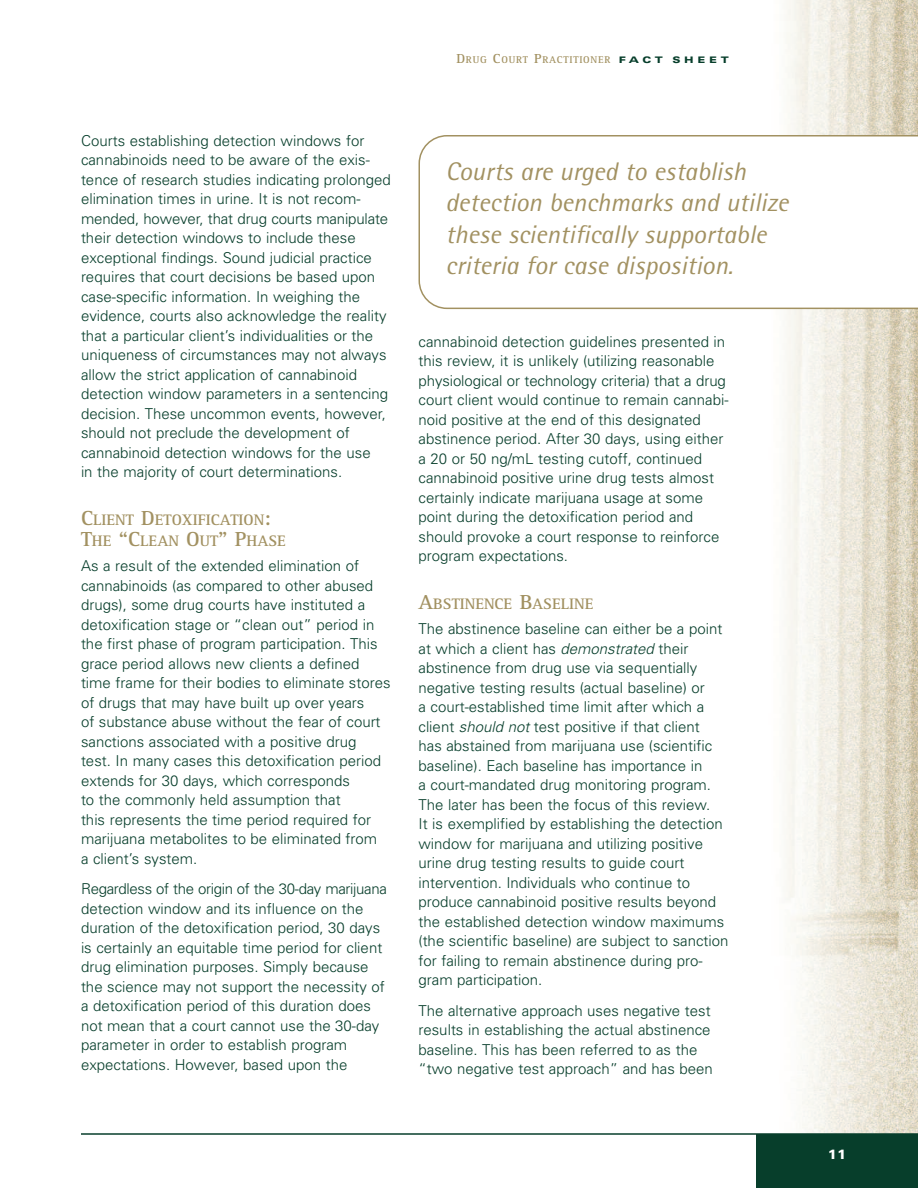
<style>
.page{position:relative;width:918px;height:1188px;background:#fff}
.page>*{position:absolute;margin:0;border:0;box-sizing:border-box;transform-origin:0 0}
.t1{font:italic 25.5px/31.5px "Rotis Semi Sans";color:#a29161}
.t2{font:700 15.75px/21px "Rotis Serif";color:#a29161}
.t3{font:300 15px/19.5px "Univers";color:#073e2b}
.t4{font:900 13.5px "Univers";color:#fff}
.t5{font:700 10.2px "Rotis Serif";letter-spacing:.075em;color:#a29161}
.s1{font-size:13.5px}
.s2{font-family:"Univers";font-weight:900;font-stretch:expanded;font-size:9px;color:#073e2b}
.s3{font-size:21px}
.s4{font-style:italic}
</style>
<div class="page">
<img style="left:756px;top:0;width:162px;height:1133px">
<div style="left:756px;top:1134px;width:162px;height:54px;background:#073e2b"></div>
<hr style="left:81px;top:1133px;width:837px;height:2px;background:#073e2b">
<svg style="left:418px;top:135px;width:500px;height:174px"></svg>
<p class="t5" style="left:456px;top:57px;width:274px"><span class="s1">D</span>RUG <span class="s1">C</span>OURT <span class="s1">P</span>RACTITIONER <span class="s2">F A C T S H E E T</span></p>
<p class="t3" style="left:81px;top:132px;width:311px">Courts establishing detection windows for cannabinoids need to be aware of the exis&shy;tence of research studies indicating prolonged elimination times in urine. It is not recom&shy;mended, however, that drug courts manipulate their detection windows to include these exceptional findings. Sound judicial practice requires that court decisions be based upon case-specific information. In weighing the evidence, courts also acknowledge the reality that a particular client’s individualities or the uniqueness of circumstances may not always allow the strict application of cannabinoid detection window parameters in a sentencing decision. These uncommon events, however, should not preclude the development of cannabinoid detection windows for the use<br>in the majority of court determinations.</p>
<p class="t2" style="left:81px;top:511px;width:206px"><span class="s3">C</span>LIENT <span class="s3">D</span>ETOXIFICATION<span class="s3">:<br>T</span>HE <span class="s3">“C</span>LEAN <span class="s3">O</span>UT<span class="s3">” P</span>HASE</p>
<p class="t3" style="left:81px;top:558px;width:311px">As a result of the extended elimination of cannabinoids (as compared to other abused drugs), some drug courts have instituted a detoxification stage or “clean out” period in the first phase of program participation. This grace period allows new clients a defined time frame for their bodies to eliminate stores of drugs that may have built up over years<br>of substance abuse without the fear of court sanctions associated with a positive drug<br>test. In many cases this detoxification period extends for 30 days, which corresponds<br>to the commonly held assumption that<br>this represents the time period required for marijuana metabolites to be eliminated from<br>a client’s system.</p>
<p class="t3" style="left:81px;top:880px;width:307px">Regardless of the origin of the 30-day marijuana detection window and its influence on the duration of the detoxification period, 30 days is certainly an equitable time period for client drug elimination purposes. Simply because the science may not support the necessity of a detoxification period of this duration does not mean that a court cannot use the 30-day parameter in order to establish program expectations. However, based upon the</p>
<h1 class="t1" style="left:446px;top:158px;width:344px">Courts are urged to establish detection benchmarks and utilize these scientifically supportable criteria for case disposition.</h1>
<p class="t3" style="left:419px;top:333px;width:312px">cannabinoid detection guidelines presented in this review, it is unlikely (utilizing reasonable physiological or technology criteria) that a drug court client would continue to remain cannabi&shy;noid positive at the end of this designated abstinence period. After 30 days, using either a 20 or 50 ng/mL testing cutoff, continued cannabinoid positive urine drug tests almost certainly indicate marijuana usage at some point during the detoxification period and should provoke a court response to reinforce program expectations.</p>
<p class="t2" style="left:419px;top:595px;width:177px"><span class="s3">A</span>BSTINENCE <span class="s3">B</span>ASELINE</p>
<p class="t3" style="left:419px;top:621px;width:312px">The abstinence baseline can either be a point at which a client has <span class="s4">demonstrated</span> their abstinence from drug use via sequentially negative testing results (actual baseline) or<br>a court-established time limit after which a client <span class="s4">should not</span> test positive if that client<br>has abstained from marijuana use (scientific baseline). Each baseline has importance in<br>a court-mandated drug monitoring program.<br>The later has been the focus of this review.<br>It is exemplified by establishing the detection window for marijuana and utilizing positive urine drug testing results to guide court intervention. Individuals who continue to produce cannabinoid positive results beyond the established detection window maximums (the scientific baseline) are subject to sanction for failing to remain abstinence during pro&shy;gram participation.</p>
<p class="t3" style="left:419px;top:1002px;width:296px">The alternative approach uses negative test results in establishing the actual abstinence baseline. This has been referred to as the “two negative test approach” and has been</p>
<p class="t4" style="left:828px;top:1149px;width:20px">11</p>
</div>
